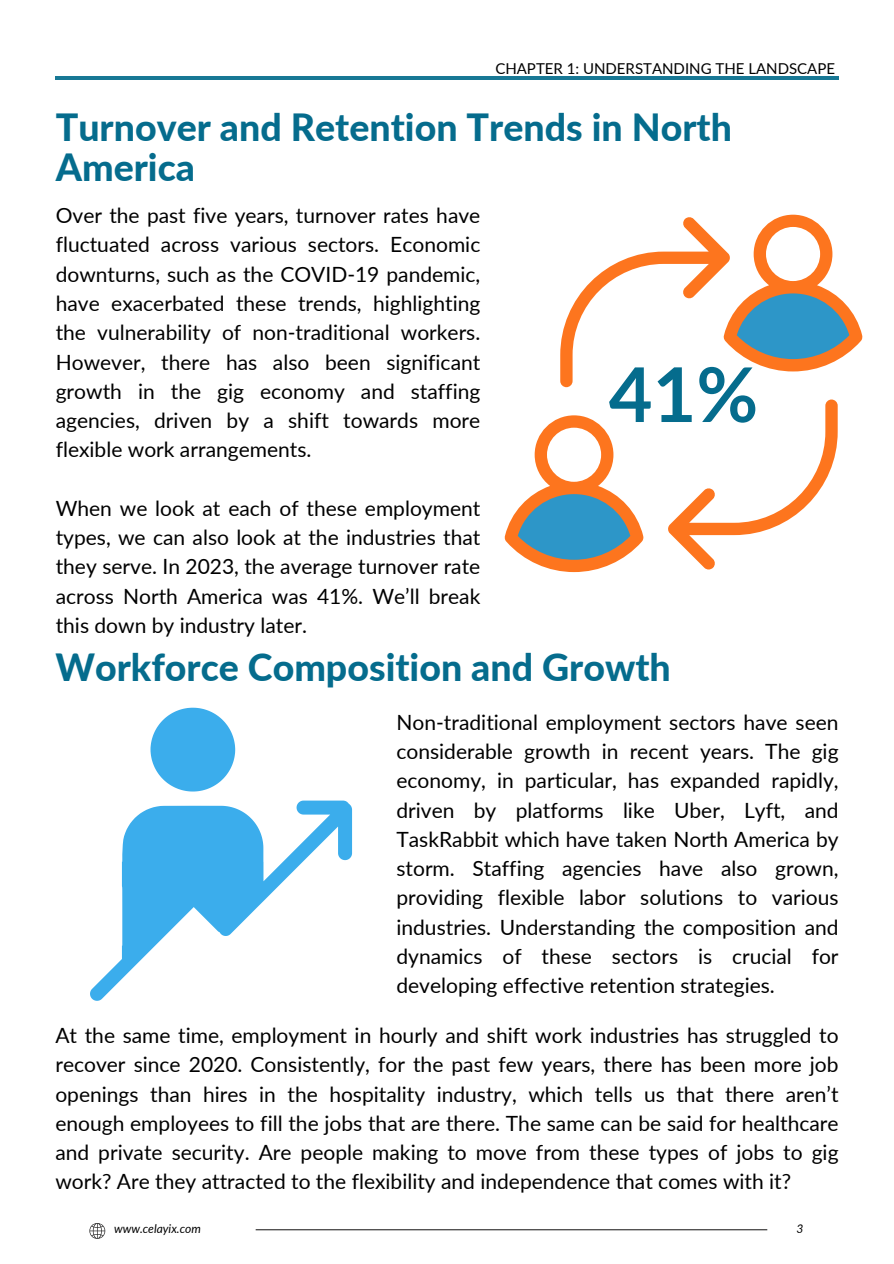
<style>
.page{position:relative;width:894px;height:1264px;background:#fff}
.page>*{position:absolute;margin:0;border:0;box-sizing:border-box;transform-origin:0 0}
.t1{font:700 75.45px "Lato";color:#056c8d}
.t2{font:800 37.5px/40.5px "Lato";color:#056c8d}
.t3{font:21px/29.2px "Lato";color:#000;text-align:justify}
.t4{font:15px "Lato";color:#000}
.t5{font:italic 12px "Lato";color:#000}
</style>
<div class="page">
<hr style="left:56px;top:76px;width:782px;height:4px;background:#187895">
<svg style="left:89px;top:1223px;width:16px;height:15px"></svg>
<hr style="left:255px;top:1229px;width:512px;height:1px;background:#2b2a2a">
<svg style="left:504px;top:415px;width:139px;height:157px"></svg>
<svg style="left:560px;top:215px;width:302px;height:172px"></svg>
<svg style="left:668px;top:399px;width:169px;height:170px"></svg>
<svg style="left:90px;top:707px;width:262px;height:293px"></svg>
<p class="t4" style="left:495px;top:59px;width:341px">CHAPTER 1: UNDERSTANDING THE LANDSCAPE</p>
<h4 class="t2" style="left:56px;top:106px;width:677px">Turnover and Retention Trends in North<br>America</h4>
<p class="t3" style="left:56px;top:200px;width:426px">Over the past five years, turnover rates have fluctuated across various sectors. Economic downturns, such as the COVID-19 pandemic, have exacerbated these trends, highlighting the vulnerability of non-traditional workers.<br>However, there has also been significant growth in the gig economy and staffing agencies, driven by a shift towards more flexible work arrangements.</p>
<h2 class="t3" style="left:56px;top:493px;width:426px">When we look at each of these employment types, we can also look at the industries that they serve. In 2023, the average turnover rate across North America was 41%. We’ll break this down by industry later.</h2>
<h3 class="t1" style="left:608px;top:347px;width:151px">41%</h3>
<h1 class="t2" style="left:55px;top:646px;width:616px">Workforce Composition and Growth</h1>
<h2 class="t3" style="left:396px;top:707px;width:443px">Non-traditional employment sectors have seen considerable growth in recent years. The gig economy, in particular, has expanded rapidly, driven by platforms like Uber, Lyft, and TaskRabbit which have taken North America by storm. Staffing agencies have also grown, providing flexible labor solutions to various industries. Understanding the composition and dynamics of these sectors is crucial for developing effective retention strategies.</h2>
<p class="t3" style="left:55px;top:1020px;width:784px">At the same time, employment in hourly and shift work industries has struggled to recover since 2020. Consistently, for the past few years, there has been more job openings than hires in the hospitality industry, which tells us that there aren’t enough employees to fill the jobs that are there. The same can be said for healthcare and private security. Are people making to move from these types of jobs to gig work? Are they attracted to the flexibility and independence that comes with it?</p>
<h3 class="t5" style="left:114px;top:1221px;width:88px">www.celayix.com</h3>
<h3 class="t5" style="left:796px;top:1221px;width:8px">3</h3>
</div>
